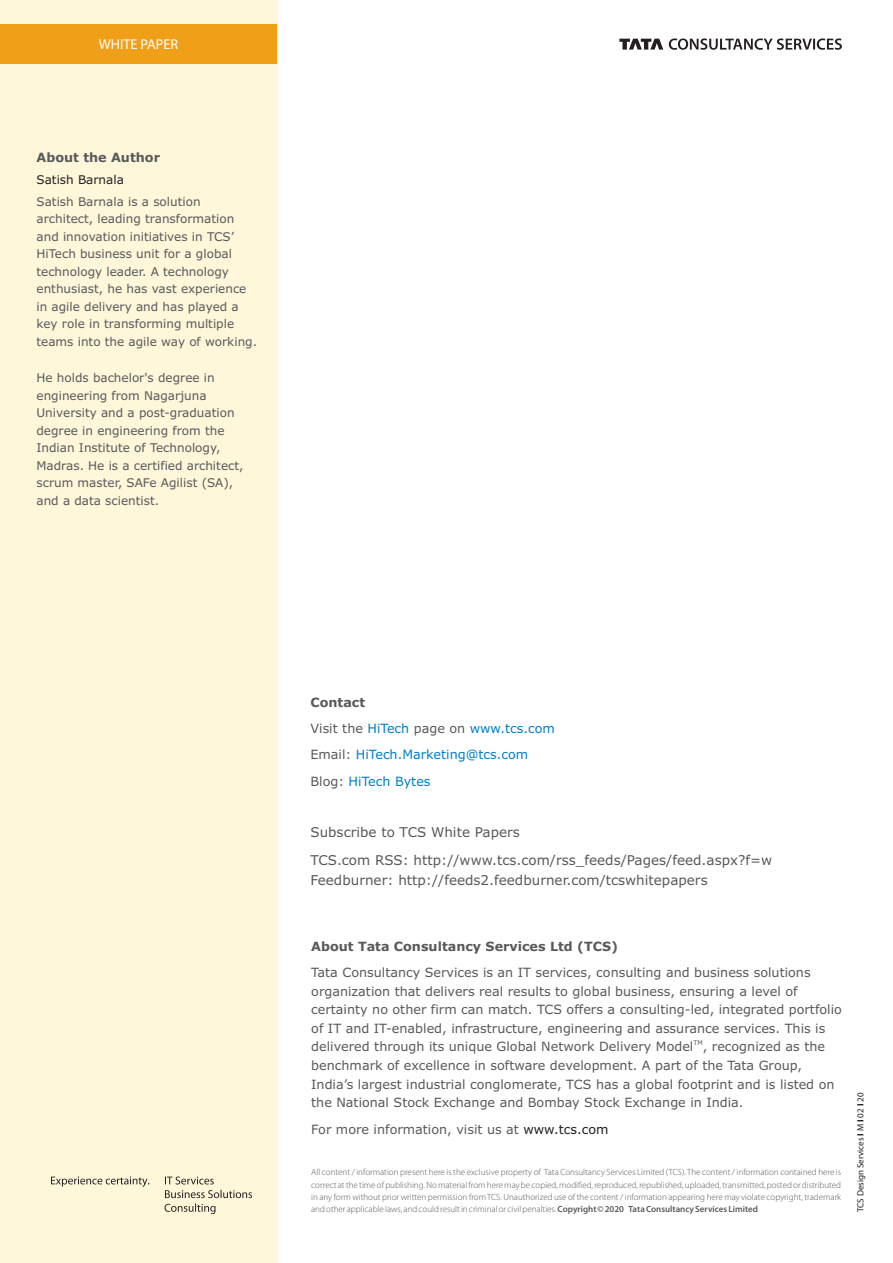
<style>
.page{position:relative;width:893px;height:1263px;background:#fff}
.page>*{position:absolute;margin:0;border:0;box-sizing:border-box;transform-origin:0 0}
.t1{font:14.25px "Myriad Pro";color:#fff}
.t2{font:13.5px/27.9px "Verdana";color:#58595b}
.t3{font:12.75px/18.6px "Verdana";color:#58595b}
.t4{font:12.75px/26.4px "Verdana";color:#0080c6}
.t5{font:700 12.75px "Verdana";color:#58595b}
.t6{font:12px/17.5px "Verdana";color:#58595b}
.t7{font:12px "Verdana";color:#231f20}
.t8{font:300 9px/12.3px "Myriad Pro";color:#58595b;text-align:justify}
.t9{font:9px "Myriad Pro";color:#231f20}
.t10{font:6.3px "Verdana";color:#58595b}
.s1{font-weight:700;color:#58595b}
.s2{color:#58595b}
.s3{color:#231f20}
.s4{font-weight:600}
.s5{font-weight:700}
</style>
<div class="page">
<div style="left:0;top:0;width:277px;height:1263px;background:#fff7da"></div>
<svg style="left:619px;top:39px;width:44px;height:11px"></svg>
<svg style="left:669px;top:38px;width:173px;height:12px"></svg>
<svg style="left:51px;top:1176px;width:98px;height:11px"></svg>
<svg style="left:165px;top:1176px;width:87px;height:38px"></svg>
<div style="left:0;top:24px;width:277px;height:40px;background:#f0a018"></div>
<p class="t1" style="left:99px;top:38px;width:81px">WHITE PAPER</p>
<p class="t5" style="left:37px;top:152px;width:125px">About the Author</p>
<p class="t7" style="left:37px;top:175px;width:89px">Satish Barnala</p>
<p class="t6" style="left:37px;top:194px;width:222px">Satish Barnala is a solution architect, leading transformation and innovation initiatives in TCS’ HiTech business unit for a global technology leader. A technology enthusiast, he has vast experience in agile delivery and has played a key role in transforming multiple teams into the agile way of working.</p>
<p class="t6" style="left:37px;top:370px;width:208px">He holds bachelor's degree in engineering from Nagarjuna<br>University and a post-graduation degree in engineering from the<br>Indian Institute of Technology,<br>Madras. He is a certified architect, scrum master, SAFe Agilist (SA), and a data scientist.</p>
<p class="t4" style="left:310px;top:690px;width:246px"><span class="s1">Contact<br></span><span class="s2">Visit the</span> HiTech <span class="s2">page on</span> www.tcs.com<br><span class="s2">Email:</span> HiTech.Marketing@tcs.com<br><span class="s2">Blog:</span> HiTech Bytes</p>
<p class="t2" style="left:310px;top:820px;width:463px">Subscribe to TCS White Papers<br>TCS.com RSS: http://www.tcs.com/rss_feeds/Pages/feed.aspx?f=w</p>
<p class="t2" style="left:310px;top:867px;width:399px">Feedburner: http://feeds2.feedburner.com/tcswhitepapers</p>
<p class="t5" style="left:311px;top:941px;width:308px">About Tata Consultancy Services Ltd (TCS)</p>
<p class="t3" style="left:311px;top:964px;width:532px">Tata Consultancy Services is an IT services, consulting and business solutions organization that delivers real results to global business, ensuring a level of certainty no other firm can match. TCS offers a consulting-led, integrated portfolio of IT and IT-enabled, infrastructure, engineering and assurance services. This is</p>
<p class="t10" style="left:693px;top:1040px;width:11px">TM</p>
<p class="t3" style="left:311px;top:1038px;width:525px">delivered through its unique Global Network Delivery Model , recognized as the benchmark of excellence in software development. A part of the Tata Group, India’s largest industrial conglomerate, TCS has a global footprint and is listed on the National Stock Exchange and Bombay Stock Exchange in India.</p>
<p class="t3" style="left:311px;top:1121px;width:299px">For more information, visit us at <span class="s3">www.tcs.com</span></p>
<p class="t8" style="left:311px;top:1167px;width:531px">All content / information present here is the exclusive property of Tata Consultancy Services Limited (TCS). The content / information contained here is correct at the time of publishing. No material from here may be copied, modified, reproduced, republished, uploaded, transmitted, posted or distributed in any form without prior written permission from TCS. Unauthorized use of the content / information appearing here may violate copyright, trademark and other applicable laws, and could result in criminal or civil penalties.<span class="s4">Copyright © 2020 Tata Consultancy Services Limited</span></p>
<p class="t9" style="left:857px;top:1212px;width:121px;rotate:-90deg">TCS Design Services <span class="s5">I</span> M <span class="s5">I</span> 02 <span class="s5">I</span> 20</p>
</div>
